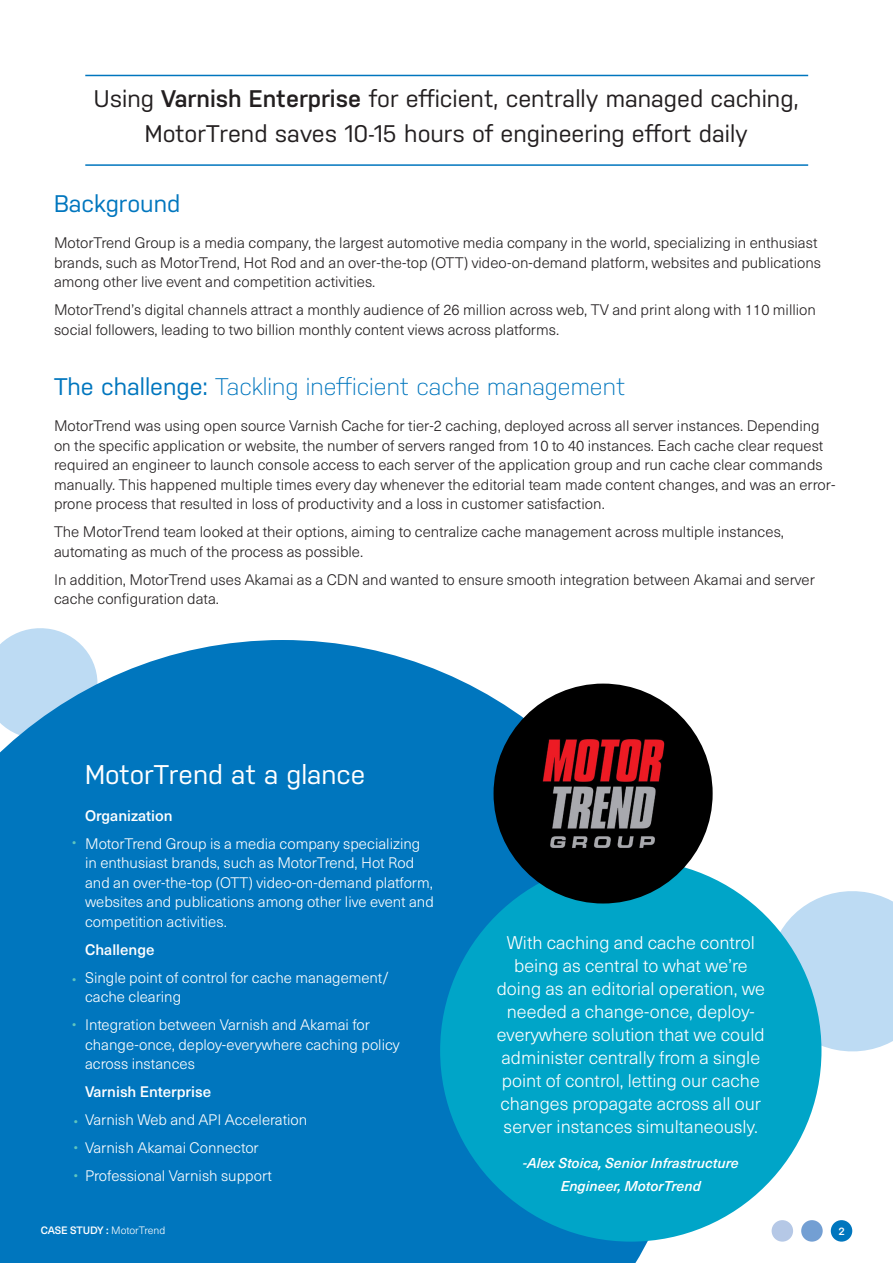
<style>
.page{position:relative;width:893px;height:1263px;background:#fff}
.page>*{position:absolute;margin:0;border:0;box-sizing:border-box;transform-origin:0 0}
.Headlines{font:27px "Nudista";color:#fff}
.Page_Header_1{font:24px/34.5px "Nudista";color:#231f20;text-align:center}
.Headlines-2{font:300 24px "Nudista";color:#0076be}
.Headlines-3{font:24px "Nudista";color:#0076be}
.Quote_1{font:300 18px/23.1px "Neue Haas Unica W1 G";color:#fff;text-align:center}
.Body_copy{font:300 15px/19.5px "Neue Haas Unica W1 G";color:#231f20}
.Body_copy-2{font:300 15px/19.5px "Neue Haas Unica W1 G";color:#fff}
.Body_copy-3{font:500 15px "Neue Haas Unica W1 G";color:#fff}
.Body_copy-4{font:300 15px "Neue Haas Unica W1 G";color:#5ec5be}
.Quote_2{font:italic 500 14.1px/23.1px "Neue Haas Unica W1 G";color:#fff;text-align:center}
.Body_copy-5{font:500 10.5px "Neue Haas Unica W1 G";letter-spacing:-.015em;color:#fff}
.t1{font:600 10.5px "Nudista";color:#fff}
.s1{font-weight:600}
.s2{font-weight:400}
.s3{font-weight:300}
</style>
<div class="page">
<svg style="left:762px;top:891px;width:131px;height:167px;background:#c5dff4"></svg>
<svg style="left:5px;top:628px;width:70px;height:12px"></svg>
<svg style="left:0;top:640px;width:694px;height:623px;background:#1380c3"></svg>
<hr style="left:85px;top:164px;width:723px;height:2px;background:#0076be">
<hr style="left:85px;top:75px;width:723px;height:1px;background:#0076be">
<div style="left:440px;top:860px;width:381px;height:381px;background:#00a5c8;border-radius:50%"></div>
<div style="left:831px;top:1220px;width:21px;height:21px;background:#0076be;border-radius:50%"></div>
<div style="left:801px;top:1220px;width:22px;height:21px;background:#739fd3;border-radius:50%"></div>
<div style="left:772px;top:1220px;width:21px;height:21px;background:#b5c8e6;border-radius:50%"></div>
<div style="left:494px;top:684px;width:219px;height:219px;background:#000;border-radius:50%"></div>
<img style="left:522px;top:712px;width:162px;height:163px;border-radius:81px">
<p class="Page_Header_1" style="left:94px;top:82px;width:707px">Using <span class="s1">Varnish Enterprise</span> for efficient, centrally managed caching,<br>MotorTrend saves 10-15 hours of engineering effort daily</p>
<p class="Headlines-3" style="left:54px;top:190px;width:128px">Background</p>
<p class="Body_copy" style="left:54px;top:233px;width:768px">MotorTrend Group is a media company, the largest automotive media company in the world, specializing in enthusiast brands, such as MotorTrend, Hot Rod and an over-the-top (OTT) video-on-demand platform, websites and publications among other live event and competition activities.</p>
<p class="Body_copy" style="left:54px;top:300px;width:763px">MotorTrend’s digital channels attract a monthly audience of 26 million across web, TV and print along with 110 million social followers, leading to two billion monthly content views across platforms.</p>
<p class="Headlines-2" style="left:54px;top:372px;width:573px"><span class="s2">The challenge:</span> Tackling inefficient cache management</p>
<p class="Body_copy" style="left:54px;top:415px;width:783px">MotorTrend was using open source Varnish Cache for tier-2 caching, deployed across all server instances. Depending on the specific application or website, the number of servers ranged from 10 to 40 instances. Each cache clear request required an engineer to launch console access to each server of the application group and run cache clear commands manually. This happened multiple times every day whenever the editorial team made content changes, and was an error&shy;prone process that resulted in loss of productivity and a loss in customer satisfaction.</p>
<p class="Body_copy" style="left:54px;top:521px;width:732px">The MotorTrend team looked at their options, aiming to centralize cache management across multiple instances, automating as much of the process as possible.</p>
<p class="Body_copy" style="left:54px;top:569px;width:762px">In addition, MotorTrend uses Akamai as a CDN and wanted to ensure smooth integration between Akamai and server cache configuration data.</p>
<p class="Headlines" style="left:85px;top:759px;width:282px">MotorTrend at a glance</p>
<p class="Body_copy-3" style="left:85px;top:804px;width:89px">Organization</p>
<p class="Body_copy-2" style="left:85px;top:833px;width:350px">MotorTrend Group is a media company specializing in enthusiast brands, such as MotorTrend, Hot Rod and an over-the-top (OTT) video-on-demand platform, websites and publications among other live event and competition activities.</p>
<p class="Body_copy-3" style="left:85px;top:938px;width:71px">Challenge</p>
<p class="Body_copy-2" style="left:85px;top:967px;width:305px">Single point of control for cache management/ cache clearing</p>
<p class="Body_copy-2" style="left:85px;top:1014px;width:316px">Integration between Varnish and Akamai for change-once, deploy-everywhere caching policy across instances</p>
<p class="Body_copy-3" style="left:85px;top:1081px;width:128px">Varnish Enterprise</p>
<p class="Body_copy-2" style="left:85px;top:1109px;width:224px">Varnish Web and API Acceleration</p>
<p class="Body_copy-2" style="left:85px;top:1137px;width:175px">Varnish Akamai Connector</p>
<p class="Body_copy-2" style="left:85px;top:1165px;width:189px">Professional Varnish support</p>
<p class="Body_copy-4" style="left:72px;top:831px;width:6px">•</p>
<p class="Body_copy-4" style="left:72px;top:968px;width:6px">•</p>
<p class="Body_copy-4" style="left:72px;top:1014px;width:6px">•</p>
<p class="Body_copy-4" style="left:73px;top:1111px;width:6px">•</p>
<p class="Body_copy-4" style="left:73px;top:1137px;width:6px">•</p>
<p class="Body_copy-4" style="left:73px;top:1164px;width:6px">•</p>
<p class="Quote_1" style="left:497px;top:930px;width:270px">With caching and cache control being as central to what we’re doing as an editorial operation, we needed a change-once, deploy&shy;everywhere solution that we could administer centrally from a single point of control, letting our cache changes propagate across all our server instances simultaneously.</p>
<p class="Quote_2" style="left:523px;top:1150px;width:217px">-Alex Stoica, Senior Infrastructure<br>Engineer, MotorTrend</p>
<p class="Body_copy-5" style="left:41px;top:1222px;width:126px">CASE STUDY : <span class="s3">MotorTrend</span></p>
<p class="t1" style="left:838px;top:1225px;width:8px">2</p>
</div>
